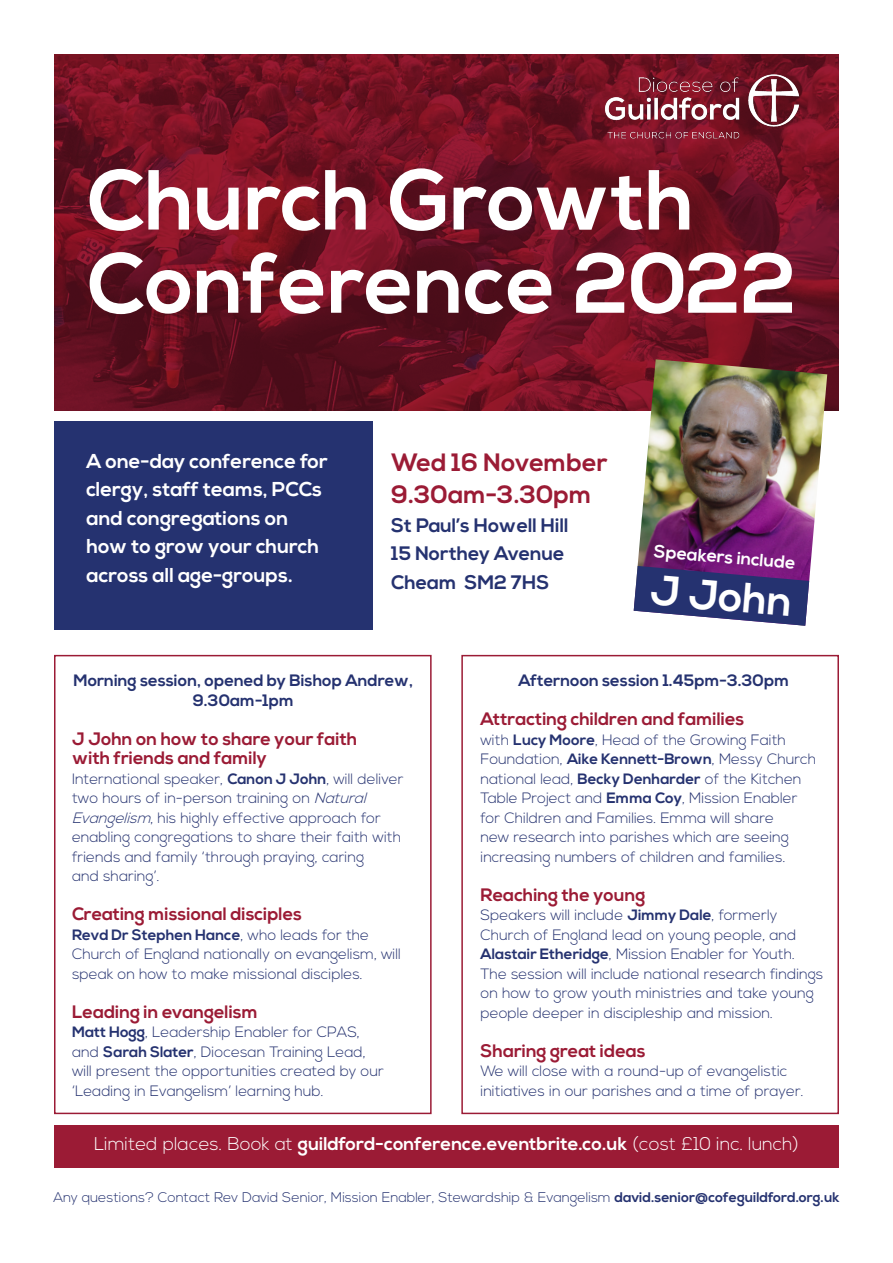
<style>
.page{position:relative;width:893px;height:1263px;background:#fff}
.page>*{position:absolute;margin:0;border:0;box-sizing:border-box;transform-origin:0 0}
.t1{font:700 84.9px "Nexa";color:#fff}
.t2{font:700 42.3px "Nexa";color:#fff}
.t3{font:700 25.05px/32.5px "Nexa";color:#9b1b35}
.t4{font:700 20.1px/28.5px "Nexa";color:#fff}
.t5{font:700 19.5px/28.5px "Nexa";color:#253270}
.t6{font:300 18.45px "Nexa";color:#fff}
.t7{font:700 18px/19.5px "Nexa";color:#9b1b35}
.t8{font:700 17.7px "Nexa";color:#fff}
.t9{font:700 16.5px/19.5px "Nexa";color:#253270;text-align:center}
.t10{font:300 15px/19.5px "Nexa";color:#253270}
.t11{font:300 13.95px "Nexa";color:#253270}
.s1{font-weight:700}
.s2{font-style:italic}
</style>
<div class="page">
<div style="left:461px;top:655px;width:378px;height:459px;border:2px solid #9b1b35"></div>
<div style="left:54px;top:655px;width:378px;height:459px;border:2px solid #9b1b35"></div>
<div style="left:54px;top:421px;width:318px;height:208px;background:#253270"></div>
<svg style="left:54px;top:54px;width:785px;height:356px;background:#6d1122"></svg>
<img style="left:634px;top:359px;width:193px;height:224px">
<svg style="left:634px;top:566px;width:175px;height:60px;background:#4d4a85"></svg>
<div style="left:54px;top:1125px;width:785px;height:42px;background:#9b1b35"></div>
<img style="left:591px;top:62px;width:226px;height:95px">
<p class="t1" style="left:87px;top:151px;width:609px">Church Growth</p>
<p class="t1" style="left:87px;top:234px;width:711px">Conference 2022</p>
<p class="t4" style="left:86px;top:447px;width:243px">A one-day conference for clergy, staff teams, PCCs and congregations on how to grow your church across all age-groups.</p>
<p class="t3" style="left:391px;top:447px;width:218px">Wed 16 November<br>9.30am-3.30pm</p>
<p class="t5" style="left:391px;top:511px;width:179px">St Paul’s Howell Hill<br>15 Northey Avenue<br>Cheam SM2 7HS</p>
<p class="t8" style="left:655px;top:540px;width:143px;rotate:5deg">Speakers include</p>
<p class="t2" style="left:653px;top:565px;width:144px;rotate:5deg">J John</p>
<p class="t9" style="left:73px;top:671px;width:341px">Morning session, opened by Bishop Andrew,<br>9.30am-1pm</p>
<p class="t7" style="left:72px;top:730px;width:287px">J John on how to share your faith with friends and family</p>
<p class="t10" style="left:72px;top:770px;width:333px">International speaker, <span class="s1">Canon J John</span>, will deliver two hours of in-person training on <span class="s2">Natural Evangelism</span>, his highly effective approach for enabling congregations to share their faith with friends and family ‘through praying, caring<br>and sharing’.</p>
<p class="t7" style="left:72px;top:905px;width:231px">Creating missional disciples</p>
<p class="t10" style="left:72px;top:926px;width:330px"><span class="s1">Revd Dr Stephen Hance</span>, who leads for the<br>Church of England nationally on evangelism, will speak on how to make missional disciples.</p>
<p class="t7" style="left:72px;top:1003px;width:187px">Leading in evangelism</p>
<p class="t10" style="left:72px;top:1023px;width:313px"><span class="s1">Matt Hogg</span>, Leadership Enabler for CPAS, and <span class="s1">Sarah Slater</span>, Diocesan Training Lead, will present the opportunities created by our ‘Leading in Evangelism’ learning hub.</p>
<p class="t9" style="left:518px;top:671px;width:272px">Afternoon session 1.45pm-3.30pm</p>
<p class="t7" style="left:480px;top:710px;width:265px">Attracting children and families</p>
<p class="t10" style="left:480px;top:731px;width:337px">with <span class="s1">Lucy Moore</span>, Head of the Growing Faith Foundation, <span class="s1">Aike Kennett-Brown</span>, Messy Church national lead, <span class="s1">Becky Denharder</span> of the Kitchen Table Project and <span class="s1">Emma Coy</span>, Mission Enabler for Children and Families. Emma will share<br>new research into parishes which are seeing increasing numbers of children and families.</p>
<p class="t7" style="left:480px;top:886px;width:166px">Reaching the young</p>
<p class="t10" style="left:480px;top:906px;width:344px">Speakers will include <span class="s1">Jimmy Dale</span>, formerly Church of England lead on young people, and <span class="s1">Alastair Etheridge</span>, Mission Enabler for Youth.<br>The session will include national research findings on how to grow youth ministries and take young people deeper in discipleship and mission.</p>
<p class="t7" style="left:480px;top:1042px;width:167px">Sharing great ideas</p>
<p class="t10" style="left:480px;top:1062px;width:325px">We will close with a round-up of evangelistic initiatives in our parishes and a time of prayer.</p>
<p class="t6" style="left:94px;top:1133px;width:706px">Limited places. Book at <span class="s1">guildford-conference.eventbrite.co.uk</span> (cost £10 inc. lunch)</p>
<p class="t11" style="left:53px;top:1189px;width:788px">Any questions? Contact Rev David Senior, Mission Enabler, Stewardship &amp; Evangelism <span class="s1">david.senior@cofeguildford.org.uk</span></p>
</div>
